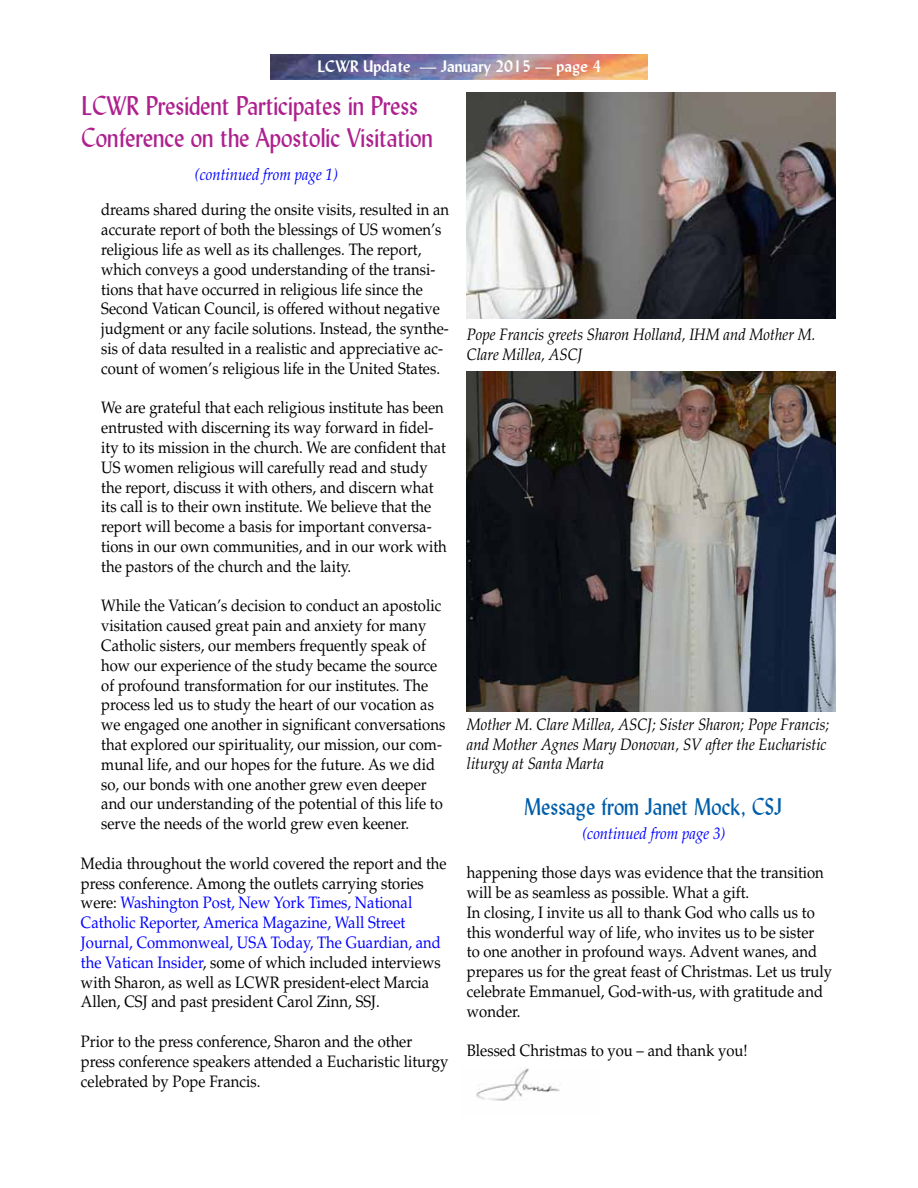
<style>
.page{position:relative;width:918px;height:1188px;background:#fff}
.page>*{position:absolute;margin:0;border:0;box-sizing:border-box;transform-origin:0 0}
.t1{font:27px/32.4px "Lydian BT";color:#ad208e;scale:.9 1}
.t2{font:24px "Lydian BT";color:#005daa;scale:.9 1}
.t3{font:16.5px/19.8px "Palatino LT Std";color:#000;scale:.9 1}
.t4{font:italic 16.5px/19.8px "Palatino LT Std";color:#000;scale:.9 1}
.t5{font:italic 16.5px "Palatino LT Std";color:#00f;scale:.9 1}
.t6{font:700 16.5px "Lydian BT";color:#fff}
.s1{color:#00f}
</style>
<div class="page">
<img style="left:271px;top:54px;width:377px;height:26px">
<img style="left:467px;top:92px;width:369px;height:226px">
<img style="left:467px;top:371px;width:369px;height:340px">
<img style="left:476px;top:1068px;width:84px;height:33px">
<p class="t6" style="left:318px;top:56px;width:285px">LCWR Update — January 2015 — page 4</p>
<h1 class="t1" style="left:82px;top:89px;width:392px">LCWR President Participates in Press<br>Conference on the Apostolic Visitation</h1>
<p class="t5" style="left:195px;top:165px;width:161px">(continued from page 1)</p>
<p class="t3" style="left:101px;top:200px;width:388px">dreams shared during the onsite visits, resulted in an accurate report of both the blessings of US women’s religious life as well as its challenges. The report, which conveys a good understanding of the transi&shy;tions that have occurred in religious life since the Second Vatican Council, is offered without negative judgment or any facile solutions. Instead, the synthe&shy;sis of data resulted in a realistic and appreciative ac&shy;count of women’s religious life in the United States.</p>
<p class="t3" style="left:101px;top:398px;width:386px">We are grateful that each religious institute has been entrusted with discerning its way forward in fidel&shy;ity to its mission in the church. We are confident that US women religious will carefully read and study the report, discuss it with others, and discern what its call is to their own institute. We believe that the report will become a basis for important conversa&shy;tions in our own communities, and in our work with the pastors of the church and the laity.</p>
<p class="t3" style="left:101px;top:596px;width:384px">While the Vatican’s decision to conduct an apostolic visitation caused great pain and anxiety for many Catholic sisters, our members frequently speak of how our experience of the study became the source of profound transformation for our institutes. The process led us to study the heart of our vocation as we engaged one another in significant conversations that explored our spirituality, our mission, our com&shy;munal life, and our hopes for the future. As we did so, our bonds with one another grew even deeper and our understanding of the potential of this life to serve the needs of the world grew even keener.</p>
<p class="t3" style="left:81px;top:854px;width:408px">Media throughout the world covered the report and the press conference. Among the outlets carrying stories were: <span class="s1">Washington Post, New York Times, National Catholic Reporter, America Magazine, Wall Street Journal, Commonweal, USA Today, The Guardian, and the Vatican Insider</span>, some of which included interviews with Sharon, as well as LCWR president-elect Marcia Allen, CSJ and past president Carol Zinn, SSJ.</p>
<p class="t3" style="left:81px;top:1032px;width:410px">Prior to the press conference, Sharon and the other press conference speakers attended a Eucharistic liturgy celebrated by Pope Francis.</p>
<p class="t4" style="left:467px;top:325px;width:389px">Pope Francis greets Sharon Holland, IHM and Mother M.<br>Clare Millea, ASCJ</p>
<p class="t4" style="left:467px;top:715px;width:404px">Mother M. Clare Millea, ASCJ; Sister Sharon; Pope Francis; and Mother Agnes Mary Donovan, SV after the Eucharistic liturgy at Santa Marta</p>
<h2 class="t2" style="left:524px;top:792px;width:288px">Message from Janet Mock, CSJ</h2>
<p class="t5" style="left:582px;top:824px;width:161px">(continued from page 3)</p>
<p class="t3" style="left:467px;top:863px;width:407px">happening those days was evidence that the transition will be as seamless as possible. What a gift.<br>In closing, I invite us all to thank God who calls us to this wonderful way of life, who invites us to be sister<br>to one another in profound ways. Advent wanes, and prepares us for the great feast of Christmas. Let us truly celebrate Emmanuel, God-with-us, with gratitude and wonder.</p>
<p class="t3" style="left:467px;top:1041px;width:313px">Blessed Christmas to you – and thank you!</p>
</div>
